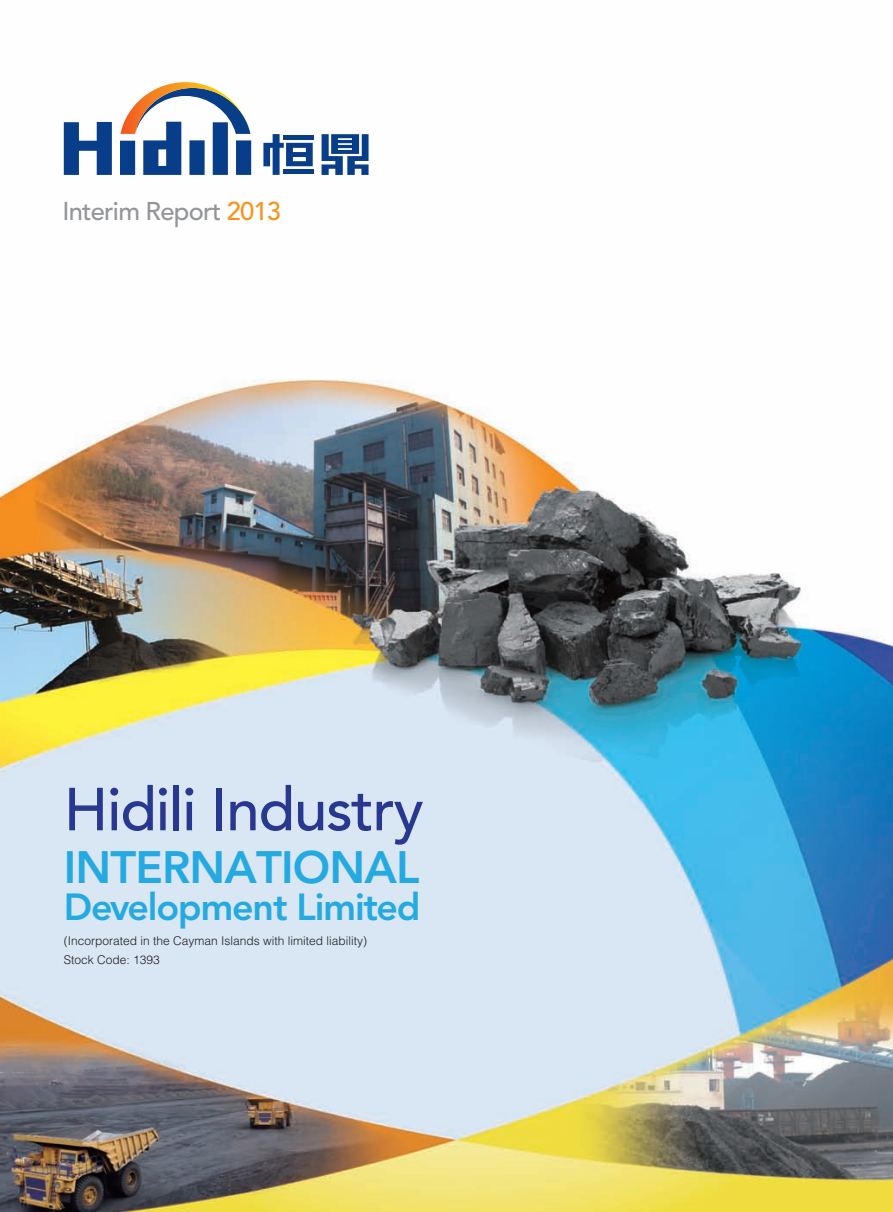
<style>
.page{position:relative;width:893px;height:1212px;background:#fff}
.page>*{position:absolute;margin:0;border:0;box-sizing:border-box;transform-origin:0 0}
.t1{font:500 60px "Avenir LT Std";letter-spacing:-.02em;color:#283890}
.t2{font:800 45px "Avenir LT Std";letter-spacing:-.02em;color:#24aae1}
.t3{font:800 37.5px "Avenir LT Std";letter-spacing:-.03em;color:#24aae1}
.t4{font:500 25.5px "Avenir LT Std";letter-spacing:-.03em;color:#939598}
.t5{font:300 12px/18.6px "Helvetica LT Std";color:#231f20}
.s1{color:#f7931d}
</style>
<div class="page">
<img style="left:1px;top:122px;width:892px;height:1090px">
<img style="left:120px;top:82px;width:93px;height:52px">
<svg style="left:64px;top:122px;width:48px;height:53px"></svg>
<svg style="left:135px;top:88px;width:115px;height:87px"></svg>
<div style="left:236px;top:140px;width:15px;height:35px;background:#083e89"></div>
<div style="left:213px;top:122px;width:15px;height:53px;background:#083e89"></div>
<div style="left:189px;top:140px;width:16px;height:35px;background:#083e89"></div>
<div style="left:120px;top:141px;width:15px;height:34px;background:#083e89"></div>
<svg style="left:263px;top:134px;width:50px;height:41px"></svg>
<div style="left:284px;top:135px;width:30px;height:5px;background:#083e89"></div>
<div style="left:284px;top:169px;width:30px;height:5px;background:#083e89"></div>
<svg style="left:322px;top:134px;width:47px;height:41px"></svg>
<hr style="left:0;top:0;width:1px;height:1212px;background:#283890">
<h3 class="t4" style="left:62px;top:196px;width:220px">Interim Report <span class="s1">2013</span></h3>
<h1 class="t1" style="left:64px;top:775px;width:361px">Hidili Industry</h1>
<h2 class="t2" style="left:64px;top:840px;width:357px">INTERNATIONAL</h2>
<h3 class="t3" style="left:64px;top:885px;width:358px">Development Limited</h3>
<p class="t5" style="left:64px;top:931px;width:305px">(Incorporated in the Cayman Islands with limited liability)<br>Stock Code: 1393</p>
</div>
